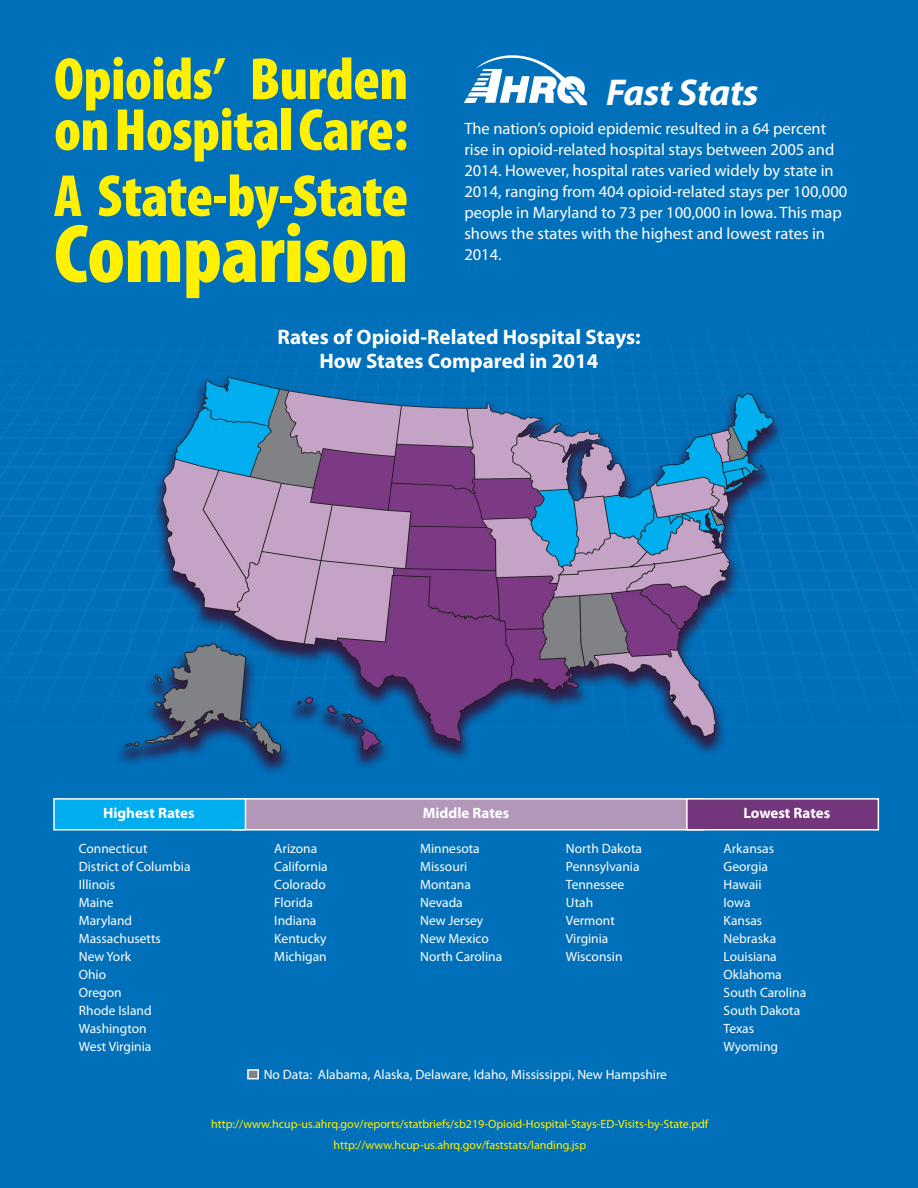
<style>
.page{position:relative;width:918px;height:1188px;background:#fff}
.page>*{position:absolute;margin:0;border:0;box-sizing:border-box;transform-origin:0 0}
.Yellow_Text{font:900 condensed 84px "Myriad Pro";letter-spacing:-.01em;color:#fff101}
.Yellow_Text-2{font:900 condensed 60px/51px "Myriad Pro";letter-spacing:-.01em;color:#fff101}
.t1{font:italic 700 37.5px "Myriad Pro";letter-spacing:-.01em;color:#fff}
.Map_Head{font:700 21px/24px "Myriad Pro";color:#fff;text-align:center}
.White_text{font:16.5px/21px "Myriad Pro";color:#fff}
.t2{font:700 15px "Myriad Pro";color:#fff}
.States{font:13.5px "Myriad Pro";color:#fff}
.Map_Head-2{font:12px "Myriad Pro";color:#fff101}
</style>
<div class="page">
<img style="left:0;top:0;width:918px;height:1188px">
<div style="left:231px;top:798px;width:473px;height:33px;background:#b397b9;border:2px solid #fff"></div>
<div style="left:53px;top:798px;width:193px;height:33px;background:#00aeef;border:2px solid #fff"></div>
<div style="left:686px;top:798px;width:193px;height:33px;background:#73367c;border:2px solid #fff"></div>
<svg style="left:464px;top:52px;width:123px;height:53px"></svg>
<div style="left:247px;top:1069px;width:12px;height:10px;background:#808285;border:2px solid #fff"></div>
<p class="Yellow_Text-2" style="left:54px;top:52px;width:356px">Opioids’ Burden on Hospital Care:</p>
<p class="Yellow_Text-2" style="left:54px;top:169px;width:356px">A State-by-State</p>
<p class="Yellow_Text" style="left:54px;top:200px;width:356px">Comparison</p>
<p class="t1" style="left:606px;top:68px;width:154px">Fast Stats</p>
<p class="White_text" style="left:464px;top:118px;width:384px">The nation’s opioid epidemic resulted in a 64 percent rise in opioid-related hospital stays between 2005 and 2014. However, hospital rates varied widely by state in 2014, ranging from 404 opioid-related stays per 100,000 people in Maryland to 73 per 100,000 in Iowa. This map shows the states with the highest and lowest rates in 2014.</p>
<p class="Map_Head" style="left:277px;top:324px;width:365px">Rates of Opioid-Related Hospital Stays:<br>How States Compared in 2014</p>
<p class="t2" style="left:103px;top:803px;width:93px">Highest Rates</p>
<p class="t2" style="left:423px;top:803px;width:88px">Middle Rates</p>
<p class="t2" style="left:743px;top:803px;width:88px">Lowest Rates</p>
<p class="States" style="left:79px;top:840px;width:70px">Connecticut</p>
<p class="States" style="left:79px;top:858px;width:113px">District of Columbia</p>
<p class="States" style="left:79px;top:876px;width:38px">Illinois</p>
<p class="States" style="left:79px;top:894px;width:36px">Maine</p>
<p class="States" style="left:79px;top:912px;width:55px">Maryland</p>
<p class="States" style="left:79px;top:930px;width:84px">Massachusetts</p>
<p class="States" style="left:79px;top:948px;width:54px">New York</p>
<p class="States" style="left:79px;top:966px;width:29px">Ohio</p>
<p class="States" style="left:79px;top:984px;width:44px">Oregon</p>
<p class="States" style="left:79px;top:1002px;width:74px">Rhode Island</p>
<p class="States" style="left:79px;top:1020px;width:69px">Washington</p>
<p class="States" style="left:79px;top:1038px;width:74px">West Virginia</p>
<p class="States" style="left:274px;top:840px;width:44px">Arizona</p>
<p class="States" style="left:274px;top:858px;width:55px">California</p>
<p class="States" style="left:274px;top:876px;width:53px">Colorado</p>
<p class="States" style="left:274px;top:894px;width:40px">Florida</p>
<p class="States" style="left:274px;top:912px;width:44px">Indiana</p>
<p class="States" style="left:274px;top:930px;width:54px">Kentucky</p>
<p class="States" style="left:274px;top:948px;width:54px">Michigan</p>
<p class="States" style="left:420px;top:840px;width:61px">Minnesota</p>
<p class="States" style="left:420px;top:858px;width:49px">Missouri</p>
<p class="States" style="left:420px;top:876px;width:52px">Montana</p>
<p class="States" style="left:420px;top:894px;width:44px">Nevada</p>
<p class="States" style="left:420px;top:912px;width:65px">New Jersey</p>
<p class="States" style="left:420px;top:930px;width:70px">New Mexico</p>
<p class="States" style="left:420px;top:948px;width:84px">North Carolina</p>
<p class="States" style="left:566px;top:840px;width:78px">North Dakota</p>
<p class="States" style="left:566px;top:858px;width:75px">Pennsylvania</p>
<p class="States" style="left:566px;top:876px;width:60px">Tennessee</p>
<p class="States" style="left:566px;top:894px;width:29px">Utah</p>
<p class="States" style="left:566px;top:912px;width:50px">Vermont</p>
<p class="States" style="left:566px;top:930px;width:44px">Virginia</p>
<p class="States" style="left:566px;top:948px;width:58px">Wisconsin</p>
<p class="States" style="left:724px;top:840px;width:52px">Arkansas</p>
<p class="States" style="left:724px;top:858px;width:46px">Georgia</p>
<p class="States" style="left:724px;top:876px;width:39px">Hawaii</p>
<p class="States" style="left:724px;top:894px;width:28px">Iowa</p>
<p class="States" style="left:724px;top:912px;width:40px">Kansas</p>
<p class="States" style="left:724px;top:930px;width:54px">Nebraska</p>
<p class="States" style="left:724px;top:948px;width:55px">Louisiana</p>
<p class="States" style="left:724px;top:966px;width:60px">Oklahoma</p>
<p class="States" style="left:724px;top:984px;width:84px">South Carolina</p>
<p class="States" style="left:724px;top:1002px;width:78px">South Dakota</p>
<p class="States" style="left:724px;top:1020px;width:32px">Texas</p>
<p class="States" style="left:724px;top:1038px;width:56px">Wyoming</p>
<p class="States" style="left:264px;top:1066px;width:405px">No Data: Alabama, Alaska, Delaware, Idaho, Mississippi, New Hampshire</p>
<p class="Map_Head-2" style="left:211px;top:1117px;width:499px">http://www.hcup-us.ahrq.gov/reports/statbriefs/sb219-Opioid-Hospital-Stays-ED-Visits-by-State.pdf</p>
<p class="Map_Head-2" style="left:333px;top:1138px;width:254px">http://www.hcup-us.ahrq.gov/faststats/landing.jsp</p>
</div>
